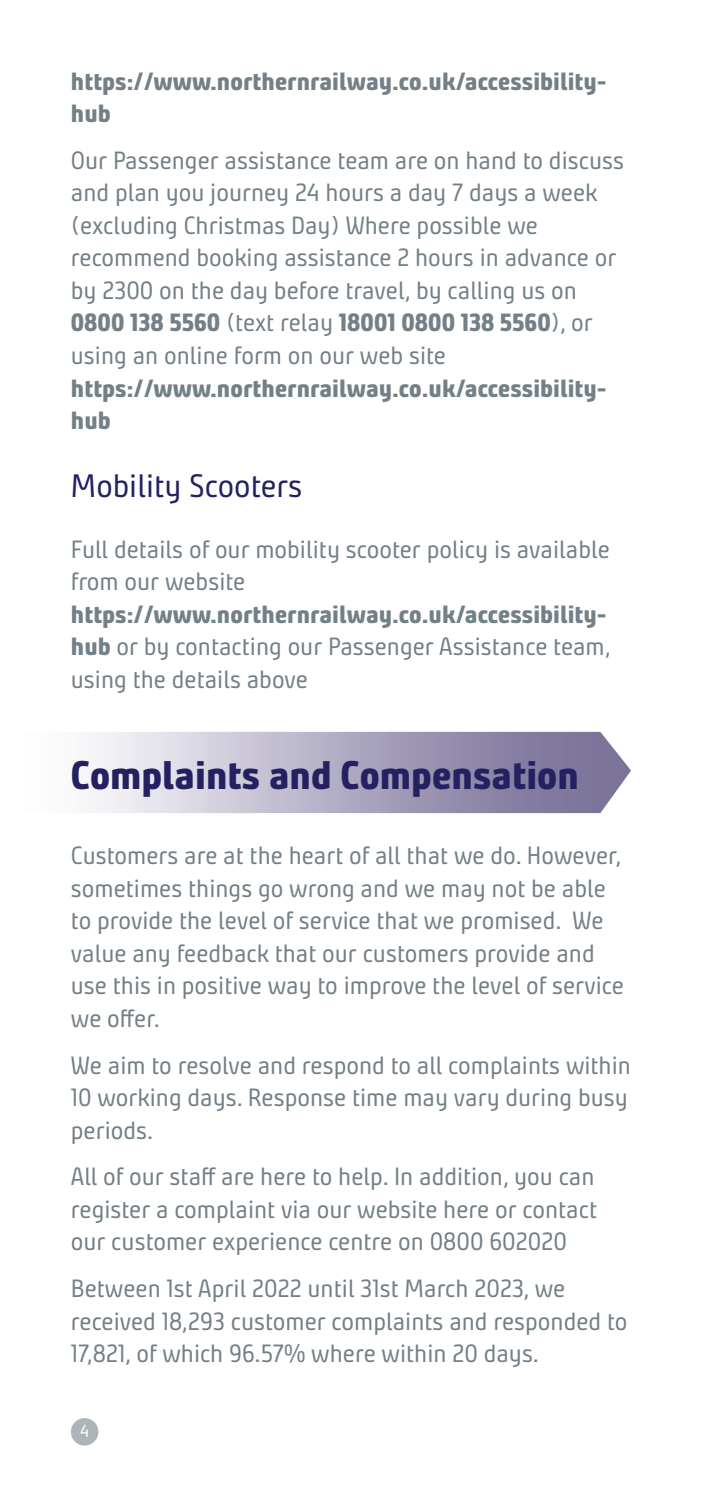
<style>
.page{position:relative;width:702px;height:1489px;background:#fff}
.page>*{position:absolute;margin:0;border:0;box-sizing:border-box;transform-origin:0 0}
.t1{font:700 expanded 40px "Bunday Clean";color:#252161}
.t2{font:32.5px "Bunday Clean";color:#252161}
.t3{font:25px/32.5px "Bunday Clean";color:#738087}
.t4{font:700 expanded 25px/32.5px "Bunday Clean";color:#738087}
.t5{font:17.5px "Bunday Clean";color:#fff}
.s1{font-weight:700;font-stretch:expanded}
</style>
<div class="page">
<div style="left:71px;top:1417px;width:27px;height:28px;background:#aeb5b8;border-radius:50%"></div>
<p class="t4" style="left:71px;top:67px;width:536px">https://www.northernrailway.co.uk/accessibility&shy;hub</p>
<p class="t3" style="left:71px;top:146px;width:554px">Our Passenger assistance team are on hand to discuss and plan you journey 24 hours a day 7 days a week (excluding Christmas Day) Where possible we recommend booking assistance 2 hours in advance or by 2300 on the day before travel, by calling us on <span class="s1">0800 138 5560</span> (text relay <span class="s1">18001 0800 138 5560</span>), or using an online form on our web site</p>
<p class="t4" style="left:71px;top:373px;width:536px">https://www.northernrailway.co.uk/accessibility&shy;hub</p>
<h2 class="t2" style="left:71px;top:473px;width:233px">Mobility Scooters</h2>
<p class="t3" style="left:71px;top:535px;width:540px">Full details of our mobility scooter policy is available from our website</p>
<p class="t3" style="left:71px;top:600px;width:541px"><span class="s1">https://www.northernrailway.co.uk/accessibility&shy;hub</span> or by contacting our Passenger Assistance team, using the details above</p>
<h1 class="t1" style="left:71px;top:760px;width:509px">Complaints and Compensation</h1>
<p class="t3" style="left:71px;top:841px;width:554px">Customers are at the heart of all that we do. However, sometimes things go wrong and we may not be able to provide the level of service that we promised. We value any feedback that our customers provide and use this in positive way to improve the level of service we offer.</p>
<p class="t3" style="left:71px;top:1050px;width:561px">We aim to resolve and respond to all complaints within<br>10 working days. Response time may vary during busy periods.</p>
<p class="t3" style="left:71px;top:1162px;width:527px;text-align:justify">All of our staff are here to help. In addition, you can register a complaint via our website here or contact our customer experience centre on 0800 602020</p>
<p class="t3" style="left:71px;top:1274px;width:558px">Between 1st April 2022 until 31st March 2023, we received 18,293 customer complaints and responded to<br>17,821, of which 96.57% where within 20 days.</p>
<p class="t5" style="left:80px;top:1424px;width:10px">4</p>
</div>
